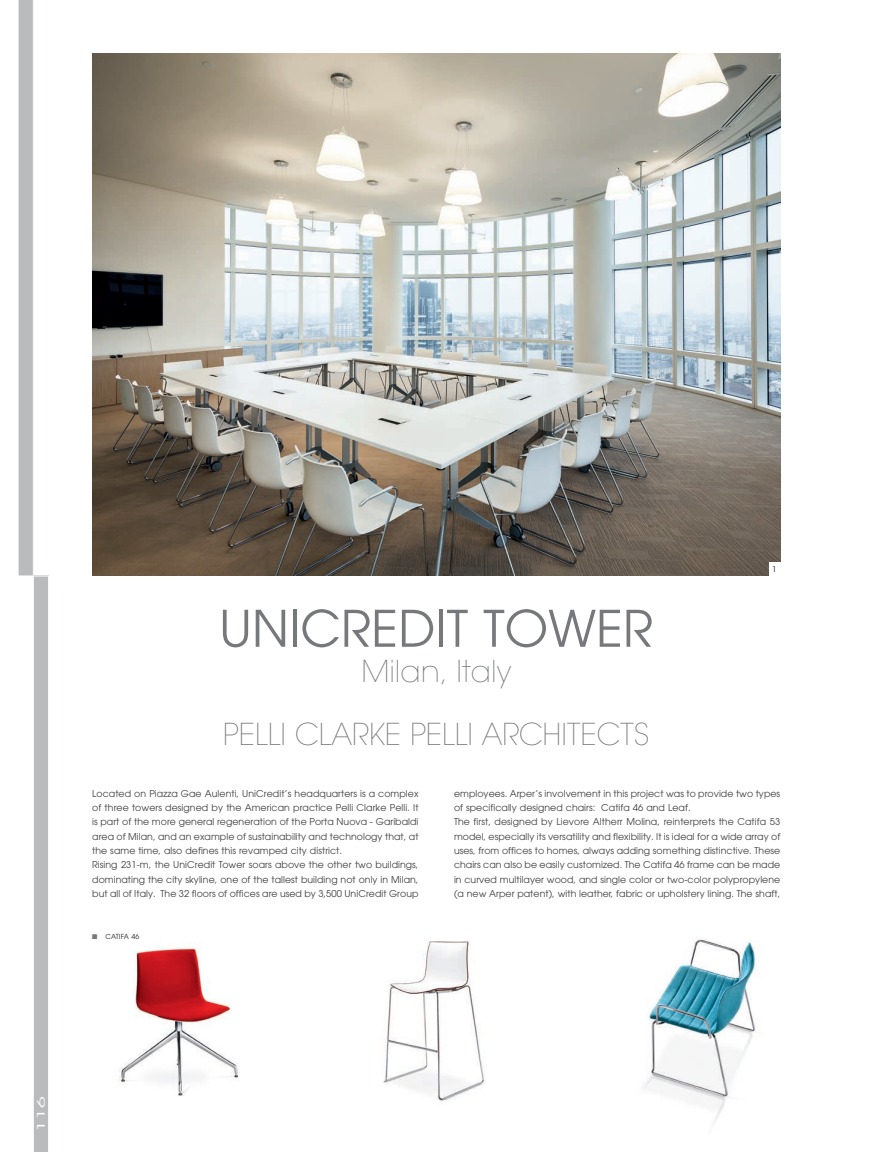
<style>
.page{position:relative;width:869px;height:1152px;background:#fff}
.page>*{position:absolute;margin:0;border:0;box-sizing:border-box;transform-origin:0 0}
.t1{font:50px "Avant Garde";color:#76787b}
.t2{font:200 30px/62.9px "Avant Garde";color:#76787b;text-align:center}
.t3{font:10.38px "Avant Garde";color:#fff;scale:2.04 1}
.t4{font:9.38px/14.4px "Avant Garde";letter-spacing:.005em;color:#3e3e3f}
.t5{font:8.12px "Avant Garde";color:#231f20}
.t6{font:6.88px "Avant Garde";letter-spacing:.025em;color:#231f20}
.s1{color:#76787b}
</style>
<div class="page">
<svg style="left:18px;top:0;width:31px;height:1152px"></svg>
<img style="left:92px;top:53px;width:688px;height:522px">
<img style="left:643px;top:939px;width:113px;height:185px">
<img style="left:119px;top:948px;width:121px;height:148px">
<img style="left:383px;top:941px;width:102px;height:160px">
<div style="left:768px;top:562px;width:12px;height:13px;background:#fff"></div>
<h1 class="t1" style="left:219px;top:599px;width:435px">UNICREDIT TOWER</h1>
<h2 class="t2" style="left:223px;top:640px;width:427px">Milan, Italy<br>PELLI CLARKE PELLI ARCHITECTS</h2>
<p class="t5" style="left:771px;top:564px;width:6px">1</p>
<p class="t4" style="left:92px;top:786px;width:328px">Located on Piazza Gae Aulenti, UniCredit’s headquarters is a complex of three towers designed by the American practice Pelli Clarke Pelli. It is part of the more general regeneration of the Porta Nuova - Garibaldi area of Milan, and an example of sustainability and technology that, at the same time, also defines this revamped city district.<br>Rising 231-m, the UniCredit Tower soars above the other two buildings, dominating the city skyline, one of the tallest building not only in Milan, but all of Italy. The 32 floors of offices are used by 3,500 UniCredit Group</p>
<p class="t4" style="left:454px;top:786px;width:327px">employees. Arper’s involvement in this project was to provide two types of specifically designed chairs: Catifa 46 and Leaf.<br>The first, designed by Lievore Altherr Molina, reinterprets the Catifa 53 model, especially its versatility and flexibility. It is ideal for a wide array of uses, from offices to homes, always adding something distinctive. These chairs can also be easily customized. The Catifa 46 frame can be made in curved multilayer wood, and single color or two-color polypropylene (a new Arper patent), with leather, fabric or upholstery lining. The shaft,</p>
<p class="t6" style="left:92px;top:932px;width:48px"><span class="s1">■</span> CATIFA 46</p>
<p class="t3" style="left:35px;top:1131px;width:19px;rotate:-90deg">116</p>
</div>
